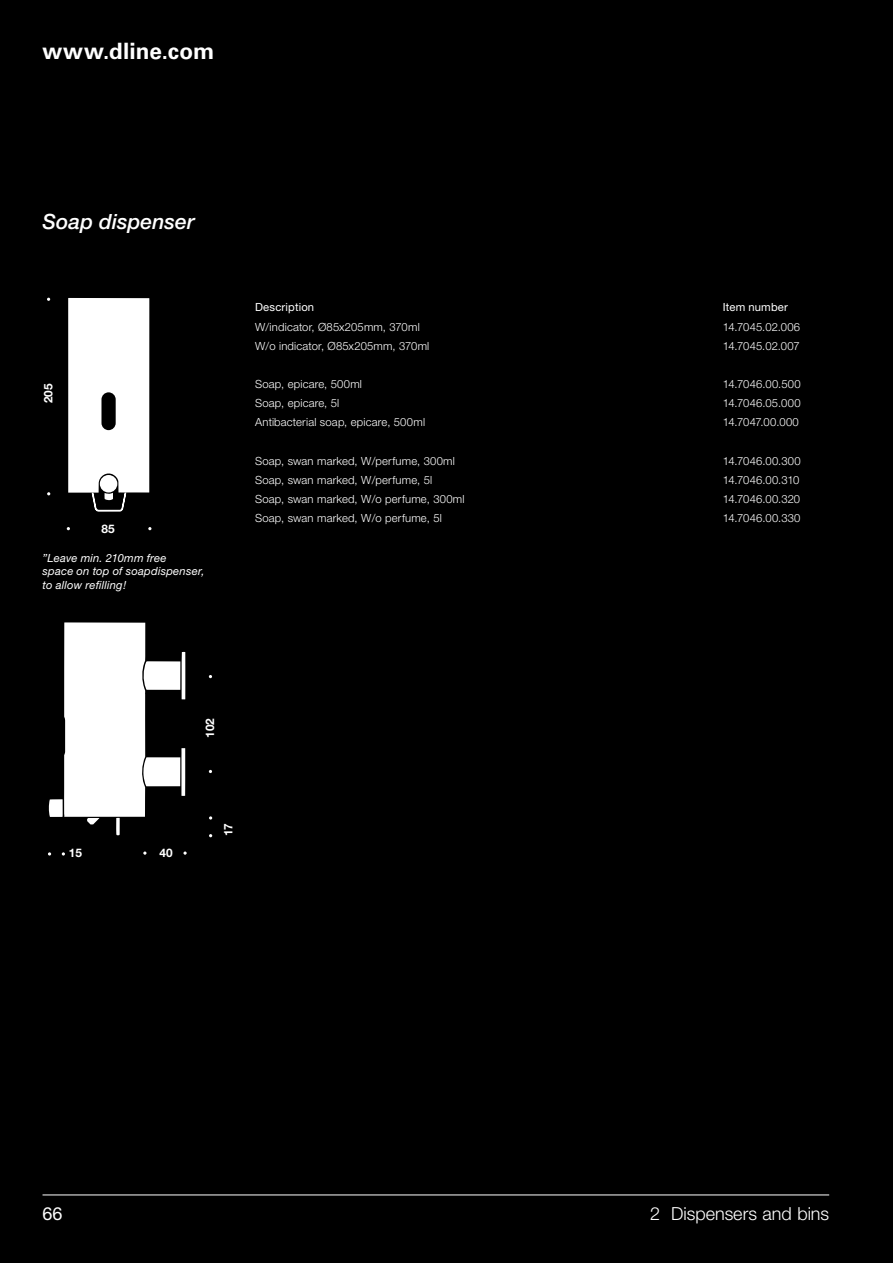
<style>
.page{position:relative;width:893px;height:1263px;background:#000}
.page>*{position:absolute;margin:0;border:0;box-sizing:border-box;transform-origin:0 0}
.t1{font:700 22.5px "Univers LT Std";letter-spacing:.005em;color:#fff}
.Overskrift_greb{font:italic 500 21px "Helvetica Neue";letter-spacing:.005em;color:#fff}
.t2{font:300 18px "Helvetica Neue";color:#fff}
.t3{font:18px "Helvetica Neue";color:#fff}
.t4{font:700 11.85px "Helvetica Neue";color:#fff}
.Brødtekst{font:300 11.25px "Helvetica Neue";letter-spacing:.015em;color:#fff}
.Billedtekst_greb{font:italic 11.25px/13.5px "Helvetica Neue";letter-spacing:.02em;color:#fff}
.Overskrift_tabel{font:11.25px "Helvetica Neue LT Std";letter-spacing:.015em;color:#fff}
.Brødtekst-2{font:300 11.25px "Helvetica Neue";letter-spacing:-.02em;color:#fff}
</style>
<div class="page">
<hr style="left:43px;top:1194px;width:786px;height:1px;background:#fff">
<svg style="left:68px;top:298px;width:81px;height:214px;background:#e0e0e0"></svg>
<svg style="left:49px;top:622px;width:136px;height:213px"></svg>
<svg style="left:143px;top:851px;width:4px;height:4px"></svg>
<svg style="left:183px;top:851px;width:4px;height:4px"></svg>
<h1 class="t1" style="left:43px;top:38px;width:173px">www.dline.com</h1>
<p class="Overskrift_greb" style="left:43px;top:209px;width:154px">Soap dispenser</p>
<p class="t4" style="left:41px;top:403px;width:21px;rotate:-90deg">205</p>
<p class="t4" style="left:102px;top:521px;width:15px">85</p>
<p class="Billedtekst_greb" style="left:43px;top:551px;width:126px">”Leave min. 210mm free</p>
<p class="Billedtekst_greb" style="left:43px;top:564px;width:163px">space on top of soapdispenser, to allow refilling!</p>
<p class="Overskrift_tabel" style="left:255px;top:301px;width:61px">Description</p>
<p class="Overskrift_tabel" style="left:723px;top:301px;width:67px">Item number</p>
<p class="Brødtekst" style="left:255px;top:320px;width:166px">W/indicator, Ø85x205mm, 370ml</p>
<p class="Brødtekst" style="left:723px;top:320px;width:79px">14.7045.02.006</p>
<p class="Brødtekst" style="left:255px;top:339px;width:176px">W/o indicator, Ø85x205mm, 370ml</p>
<p class="Brødtekst" style="left:723px;top:339px;width:78px">14.7045.02.007</p>
<p class="Brødtekst" style="left:255px;top:377px;width:108px">Soap, epicare, 500ml</p>
<p class="Brødtekst" style="left:723px;top:377px;width:79px">14.7046.00.500</p>
<p class="Brødtekst" style="left:255px;top:396px;width:86px">Soap, epicare, 5l</p>
<p class="Brødtekst" style="left:723px;top:396px;width:79px">14.7046.05.000</p>
<p class="Brødtekst" style="left:255px;top:416px;width:171px">Antibacterial soap, epicare, 500ml</p>
<p class="Brødtekst" style="left:723px;top:416px;width:77px">14.7047.00.000</p>
<p class="Brødtekst" style="left:255px;top:454px;width:201px">Soap, swan marked, W/perfume, 300ml</p>
<p class="Brødtekst" style="left:723px;top:454px;width:79px">14.7046.00.300</p>
<p class="Brødtekst" style="left:255px;top:473px;width:179px">Soap, swan marked, W/perfume, 5l</p>
<p class="Brødtekst-2" style="left:723px;top:473px;width:78px">14.7046.00.310</p>
<p class="Brødtekst" style="left:255px;top:492px;width:211px">Soap, swan marked, W/o perfume, 300ml</p>
<p class="Brødtekst" style="left:723px;top:492px;width:79px">14.7046.00.320</p>
<p class="Brødtekst" style="left:255px;top:511px;width:188px">Soap, swan marked, W/o perfume, 5l</p>
<p class="Brødtekst" style="left:723px;top:511px;width:79px">14.7046.00.330</p>
<p class="t4" style="left:355px;top:512px;width:15px;rotate:-90deg">17</p>
<p class="t4" style="left:69px;top:845px;width:15px">15</p>
<p class="t4" style="left:203px;top:738px;width:21px;rotate:-90deg">102</p>
<p class="t4" style="left:160px;top:845px;width:15px">40</p>
<p class="t4" style="left:221px;top:836px;width:15px;rotate:-90deg">17</p>
<h3 class="t3" style="left:43px;top:1203px;width:22px">66</h3>
<h3 class="t2" style="left:650px;top:1203px;width:181px">2 Dispensers and bins</h3>
</div>
